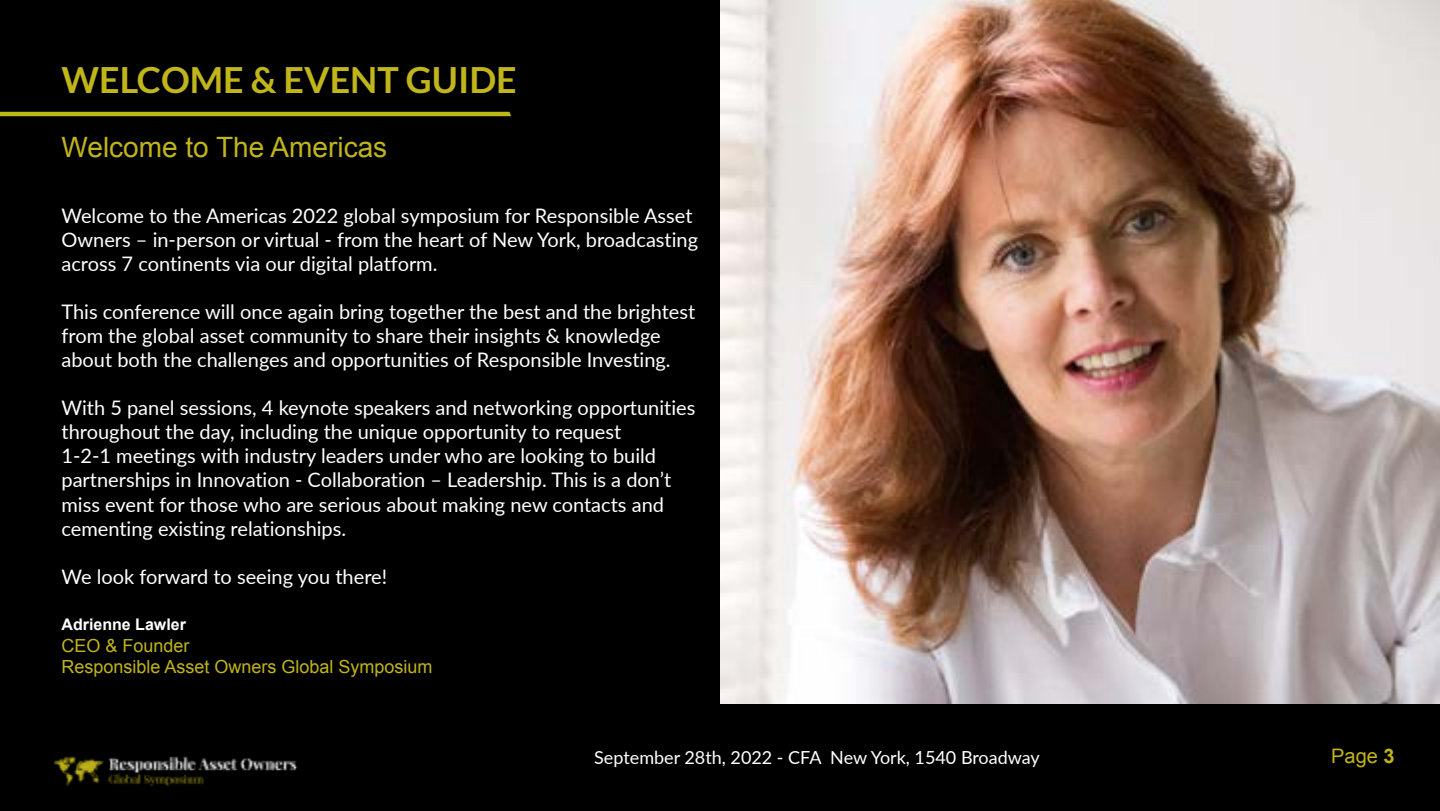
<style>
.page{position:relative;width:1440px;height:811px;background:#fff}
.page>*{position:absolute;margin:0;border:0;box-sizing:border-box;transform-origin:0 0}
.t1{font:700 36px "Lato";color:#c0b51b}
.t2{font:28px "Arial";color:#c0b51b}
.t3{font:20px/24px "Lato";color:#fff}
.t4{font:20px "Arial";color:#c0b51b}
.t5{font:18px/21.6px "Arial";color:#c0b51b}
.t6{font:18px "Lato";color:#fff}
.t7{font:700 16px "Arial";color:#fff}
.s1{font-weight:700}
</style>
<div class="page">
<div style="left:0;top:0;width:1440px;height:810px;background:#000"></div>
<img style="left:720px;top:0;width:720px;height:703px">
<hr style="left:0;top:112px;width:511px;height:4px;background:#bdb814">
<img style="left:45px;top:747px;width:255px;height:48px">
<h1 class="t1" style="left:62px;top:59px;width:457px">WELCOME &amp; EVENT GUIDE</h1>
<h2 class="t2" style="left:62px;top:129px;width:327px">Welcome to The Americas</h2>
<p class="t3" style="left:62px;top:203px;width:638px">Welcome to the Americas 2022 global symposium for Responsible Asset<br>Owners – in-person or virtual - from the heart of New York, broadcasting across 7 continents via our digital platform.</p>
<p class="t3" style="left:62px;top:299px;width:635px">This conference will once again bring together the best and the brightest from the global asset community to share their insights &amp; knowledge about both the challenges and opportunities of Responsible Investing.</p>
<p class="t3" style="left:62px;top:395px;width:635px">With 5 panel sessions, 4 keynote speakers and networking opportunities throughout the day, including the unique opportunity to request<br>1-2-1 meetings with industry leaders under who are looking to build partnerships in Innovation - Collaboration – Leadership. This is a don’t miss event for those who are serious about making new contacts and cementing existing relationships.</p>
<p class="t3" style="left:62px;top:563px;width:327px">We look forward to seeing you there!</p>
<p class="t7" style="left:62px;top:613px;width:126px">Adrienne Lawler</p>
<p class="t5" style="left:62px;top:634px;width:373px">CEO &amp; Founder<br>Responsible Asset Owners Global Symposium</p>
<p class="t6" style="left:594px;top:744px;width:447px">September 28th, 2022 - CFA New York, 1540 Broadway</p>
<p class="t4" style="left:1331px;top:742px;width:65px">Page <span class="s1">3</span></p>
</div>
